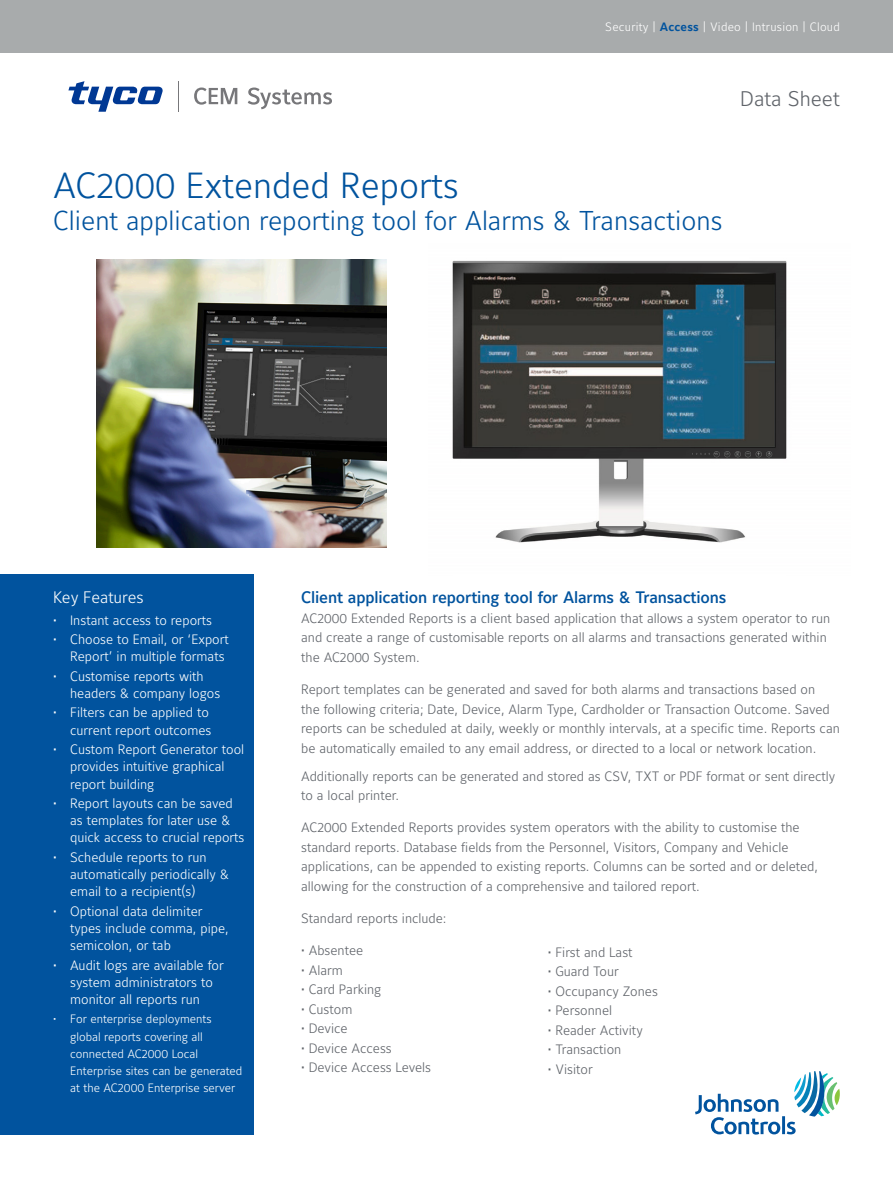
<style>
.page{position:relative;width:893px;height:1188px;background:#fff}
.page>*{position:absolute;margin:0;border:0;box-sizing:border-box;transform-origin:0 0}
.t1{font:300 36px "Maurea Jci Lf ML";color:#01539e}
.t2{font:300 27px "Maurea Jci Lf ML";color:#01539e}
.t3{font:300 21px "Maurea Jci Lf ML";color:#5f6369}
.Para_title{font:500 16.5px "Maurea Jci Lf ML";letter-spacing:-.01em;color:#01539e}
.Para_title-2{font:300 16.5px "Maurea Jci Lf ML";color:#fff}
.Body{font:300 13.5px/19.5px "Maurea Jci Lf ML";color:#5f6369}
.t4{font:300 13.5px/17.2px "Maurea Jci Lf ML";color:#fff}
.t5{font:300 12px/17.2px "Maurea Jci Lf ML";color:#fff}
.t6{font:300 12px "Maurea Jci Lf ML";letter-spacing:.02em;color:#fff}
.s1{font-weight:700;color:#01539e}
</style>
<div class="page">
<div style="left:0;top:0;width:893px;height:53px;background:#a8abac"></div>
<svg style="left:68px;top:81px;width:95px;height:31px"></svg>
<hr style="left:178px;top:81px;width:1px;height:31px;background:#77777a">
<svg style="left:194px;top:88px;width:43px;height:17px"></svg>
<svg style="left:248px;top:88px;width:84px;height:21px"></svg>
<svg style="left:695px;top:1071px;width:145px;height:64px"></svg>
<img style="left:96px;top:259px;width:291px;height:288px">
<div style="left:0;top:574px;width:254px;height:561px;background:#01539e"></div>
<img style="left:452px;top:260px;width:335px;height:283px">
<p class="t6" style="left:605px;top:19px;width:236px">Security | <span class="s1">Access</span> | Video | Intrusion | Cloud</p>
<h3 class="t3" style="left:740px;top:86px;width:101px">Data Sheet</h3>
<p class="t1" style="left:53px;top:163px;width:407px">AC2000 Extended Reports</p>
<p class="t2" style="left:53px;top:204px;width:671px">Client application reporting tool for Alarms &amp; Transactions</p>
<p class="Para_title-2" style="left:53px;top:587px;width:92px">Key Features</p>
<p class="t4" style="left:53px;top:611px;width:160px">• Instant access to reports</p>
<p class="t4" style="left:70px;top:631px;width:160px;text-indent:-17px">• Choose to Email, or ‘Export<br>Report’ in multiple formats</p>
<p class="t4" style="left:70px;top:667px;width:152px;text-indent:-17px">• Customise reports with headers &amp; company logos</p>
<p class="t4" style="left:53px;top:704px;width:160px;text-align:right">• Filters can be applied to current report outcomes</p>
<p class="t4" style="left:70px;top:740px;width:176px;text-indent:-17px">• Custom Report Generator tool provides intuitive graphical report building</p>
<p class="t4" style="left:70px;top:794px;width:176px;text-indent:-17px">• Report layouts can be saved as templates for later use &amp; quick access to crucial reports</p>
<p class="t4" style="left:70px;top:848px;width:160px;text-indent:-17px">• Schedule reports to run automatically periodically &amp; email to a recipient(s)</p>
<p class="t4" style="left:70px;top:902px;width:160px;text-indent:-17px">• Optional data delimiter types include comma, pipe, semicolon, or tab</p>
<p class="t4" style="left:53px;top:956px;width:172px;text-align:center">• Audit logs are available for system administrators to monitor all reports run</p>
<p class="t5" style="left:70px;top:1010px;width:174px;text-indent:-17px">• For enterprise deployments global reports covering all connected AC2000 Local<br>Enterprise sites can be generated at the AC2000 Enterprise server</p>
<p class="Para_title" style="left:301px;top:588px;width:427px">Client application reporting tool for Alarms &amp; Transactions</p>
<p class="Body" style="left:301px;top:608px;width:531px">AC2000 Extended Reports is a client based application that allows a system operator to run and create a range of customisable reports on all alarms and transactions generated within the AC2000 System.</p>
<p class="Body" style="left:301px;top:679px;width:540px">Report templates can be generated and saved for both alarms and transactions based on<br>the following criteria; Date, Device, Alarm Type, Cardholder or Transaction Outcome. Saved reports can be scheduled at daily, weekly or monthly intervals, at a specific time. Reports can be automatically emailed to any email address, or directed to a local or network location.</p>
<p class="Body" style="left:301px;top:766px;width:536px">Additionally reports can be generated and stored as CSV, TXT or PDF format or sent directly to a local printer.</p>
<p class="Body" style="left:301px;top:818px;width:518px">AC2000 Extended Reports provides system operators with the ability to customise the standard reports. Database fields from the Personnel, Visitors, Company and Vehicle applications, can be appended to existing reports. Columns can be sorted and or deleted, allowing for the construction of a comprehensive and tailored report.</p>
<p class="Body" style="left:301px;top:908px;width:147px">Standard reports include:</p>
<p class="Body" style="left:301px;top:941px;width:64px">• Absentee</p>
<p class="Body" style="left:301px;top:960px;width:43px">• Alarm</p>
<p class="Body" style="left:301px;top:980px;width:82px">• Card Parking</p>
<p class="Body" style="left:301px;top:999px;width:53px">• Custom</p>
<p class="Body" style="left:301px;top:1019px;width:48px">• Device</p>
<p class="Body" style="left:301px;top:1038px;width:92px">• Device Access</p>
<p class="Body" style="left:301px;top:1058px;width:131px">• Device Access Levels</p>
<p class="Body" style="left:548px;top:942px;width:86px">• First and Last</p>
<p class="Body" style="left:548px;top:961px;width:73px">• Guard Tour</p>
<p class="Body" style="left:548px;top:981px;width:112px">• Occupancy Zones</p>
<p class="Body" style="left:548px;top:1000px;width:66px">• Personnel</p>
<p class="Body" style="left:548px;top:1020px;width:96px">• Reader Activity</p>
<p class="Body" style="left:548px;top:1039px;width:75px">• Transaction</p>
<p class="Body" style="left:548px;top:1059px;width:46px">• Visitor</p>
</div>
